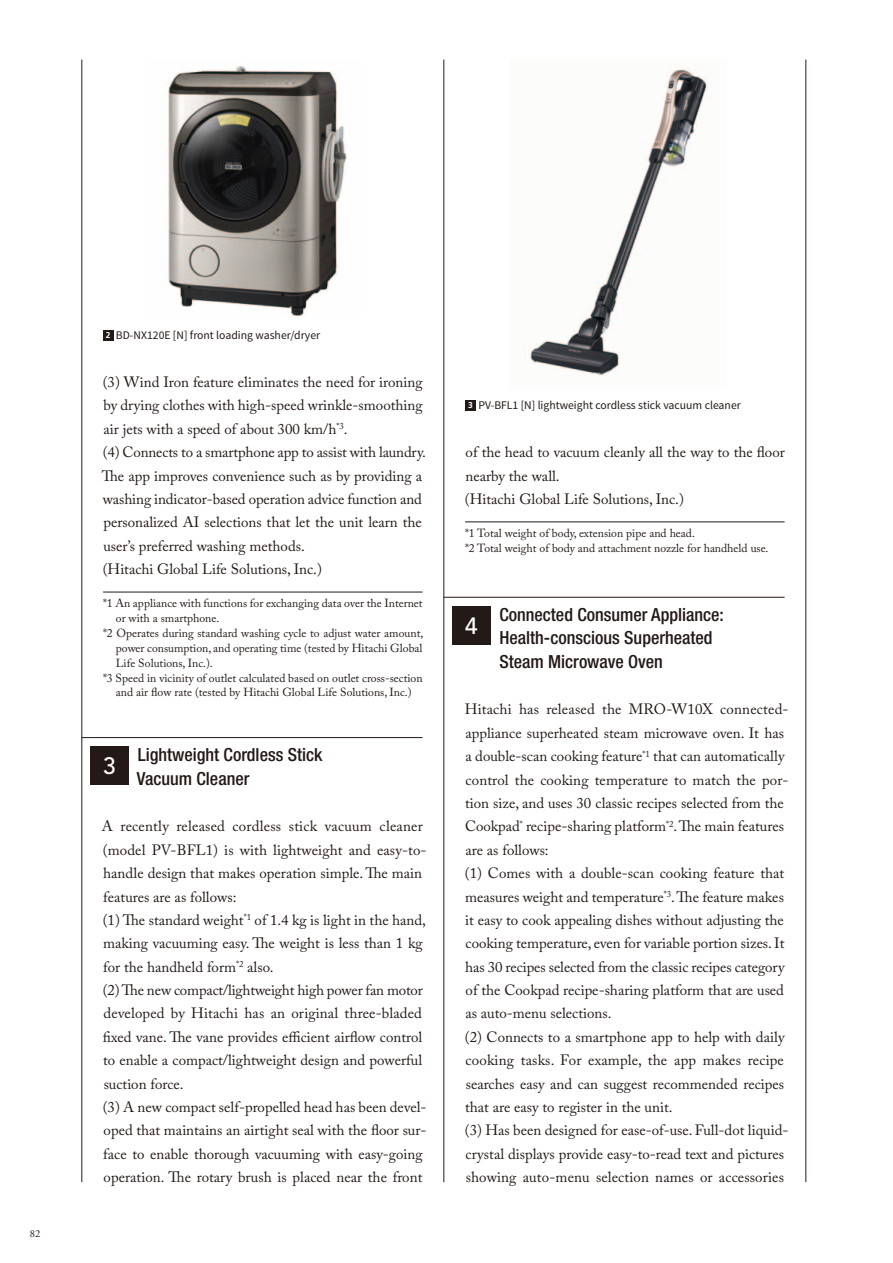
<style>
.page{position:relative;width:893px;height:1263px;background:#fff}
.page>*{position:absolute;margin:0;border:0;box-sizing:border-box;transform-origin:0 0}
.t1{font:500 23.4px "Avenir LT Std";color:#fff}
.t2{font:500 condensed 18px/23.4px "Helvetica Neue LT Std";color:#231916}
.t3{font:14.85px/23.4px "Adobe Caslon Pro";color:#231916}
.t4{font:11.7px/14.9px "Adobe Caslon Pro";color:#231916}
.t5{font:11.7px "Source Sans Pro";color:#231916}
.t6{font:10.65px "Adobe Garamond Pro";color:#231916}
.s1{font-family:"Frutiger LT Std";font-weight:700;font-size:8.55px;color:#fff}
</style>
<div class="page">
<hr style="left:82px;top:60px;width:1px;height:1122px;background:#231916">
<hr style="left:444px;top:60px;width:1px;height:1122px;background:#231916">
<hr style="left:805px;top:60px;width:1px;height:1122px;background:#231916">
<hr style="left:82px;top:737px;width:340px;height:1px;background:#231916">
<div style="left:90px;top:746px;width:39px;height:38px;background:#231916"></div>
<hr style="left:444px;top:597px;width:340px;height:1px;background:#231916">
<div style="left:452px;top:606px;width:39px;height:38px;background:#231916"></div>
<hr style="left:103px;top:592px;width:319px;height:1px;background:#231916">
<img style="left:168px;top:66px;width:179px;height:251px">
<div style="left:103px;top:330px;width:11px;height:11px;background:#231916"></div>
<hr style="left:465px;top:522px;width:319px;height:1px;background:#231916">
<img style="left:528px;top:67px;width:182px;height:309px">
<div style="left:465px;top:400px;width:11px;height:11px;background:#231916"></div>
<p class="t6" style="left:30px;top:1228px;width:12px">82</p>
<p class="t5" style="left:106px;top:331px;width:216px"><span class="s1">2</span> BD-NX120E [N] front loading washer/dryer</p>
<p class="t3" style="left:102px;top:372px;width:326px">(3) Wind Iron feature eliminates the need for ironing by drying clothes with high-speed wrinkle-smoothing air jets with a speed of about 300 km/h<sup>*3</sup>.<br>(4) Connects to a smartphone app to assist with laundry.<br>The app improves convenience such as by providing a washing indicator-based operation advice function and personalized AI selections that let the unit learn the user’s preferred washing methods.<br>(Hitachi Global Life Solutions, Inc.)</p>
<p class="t4" style="left:103px;top:597px;width:321px">*1 An appliance with functions for exchanging data over the Internet</p>
<p class="t4" style="left:116px;top:612px;width:105px">or with a smartphone.</p>
<p class="t4" style="left:103px;top:627px;width:322px">*2 Operates during standard washing cycle to adjust water amount,</p>
<p class="t4" style="left:116px;top:642px;width:308px">power consumption, and operating time (tested by Hitachi Global</p>
<p class="t4" style="left:116px;top:657px;width:99px">Life Solutions, Inc.).</p>
<p class="t4" style="left:103px;top:671px;width:321px">*3 Speed in vicinity of outlet calculated based on outlet cross-section</p>
<p class="t4" style="left:116px;top:686px;width:297px">and air flow rate (tested by Hitachi Global Life Solutions, Inc.)</p>
<p class="t2" style="left:137px;top:745px;width:187px">Lightweight Cordless Stick<br>Vacuum Cleaner</p>
<p class="t3" style="left:102px;top:816px;width:326px">A recently released cordless stick vacuum cleaner (model PV-BFL1) is with lightweight and easy-to&shy;handle design that makes operation simple. The main features are as follows:<br>(1) The standard weight<sup>*1</sup> of 1.4 kg is light in the hand, making vacuuming easy. The weight is less than 1 kg for the handheld form<sup>*2</sup> also.<br>(2) The new compact/lightweight high power fan motor developed by Hitachi has an original three-bladed fixed vane. The vane provides efficient airflow control to enable a compact/lightweight design and powerful suction force.<br>(3) A new compact self-propelled head has been devel&shy;oped that maintains an airtight seal with the floor sur&shy;face to enable thorough vacuuming with easy-going operation. The rotary brush is placed near the front</p>
<h1 class="t1" style="left:103px;top:752px;width:15px">3</h1>
<p class="t5" style="left:468px;top:401px;width:274px"><span class="s1">3</span> PV-BFL1 [N] lightweight cordless stick vacuum cleaner</p>
<p class="t3" style="left:465px;top:442px;width:322px">of the head to vacuum cleanly all the way to the floor nearby the wall.<br>(Hitachi Global Life Solutions, Inc.)</p>
<p class="t4" style="left:465px;top:527px;width:305px">*1 Total weight of body, extension pipe and head.<br>*2 Total weight of body and attachment nozzle for handheld use.</p>
<p class="t2" style="left:499px;top:604px;width:226px">Connected Consumer Appliance:<br>Health-conscious Superheated<br>Steam Microwave Oven</p>
<p class="t3" style="left:465px;top:699px;width:325px">Hitachi has released the MRO-W10X connected&shy;appliance superheated steam microwave oven. It has a double-scan cooking feature<sup>*1</sup> that can automatically control the cooking temperature to match the por&shy;tion size, and uses 30 classic recipes selected from the Cookpad<sup>*</sup> recipe-sharing platform<sup>*2</sup>. The main features are as follows:<br>(1) Comes with a double-scan cooking feature that measures weight and temperature<sup>*3</sup>. The feature makes it easy to cook appealing dishes without adjusting the cooking temperature, even for variable portion sizes. It has 30 recipes selected from the classic recipes category of the Cookpad recipe-sharing platform that are used as auto-menu selections.<br>(2) Connects to a smartphone app to help with daily cooking tasks. For example, the app makes recipe searches easy and can suggest recommended recipes that are easy to register in the unit.<br>(3) Has been designed for ease-of-use. Full-dot liquid&shy;crystal displays provide easy-to-read text and pictures showing auto-menu selection names or accessories</p>
<h1 class="t1" style="left:465px;top:612px;width:15px">4</h1>
</div>
